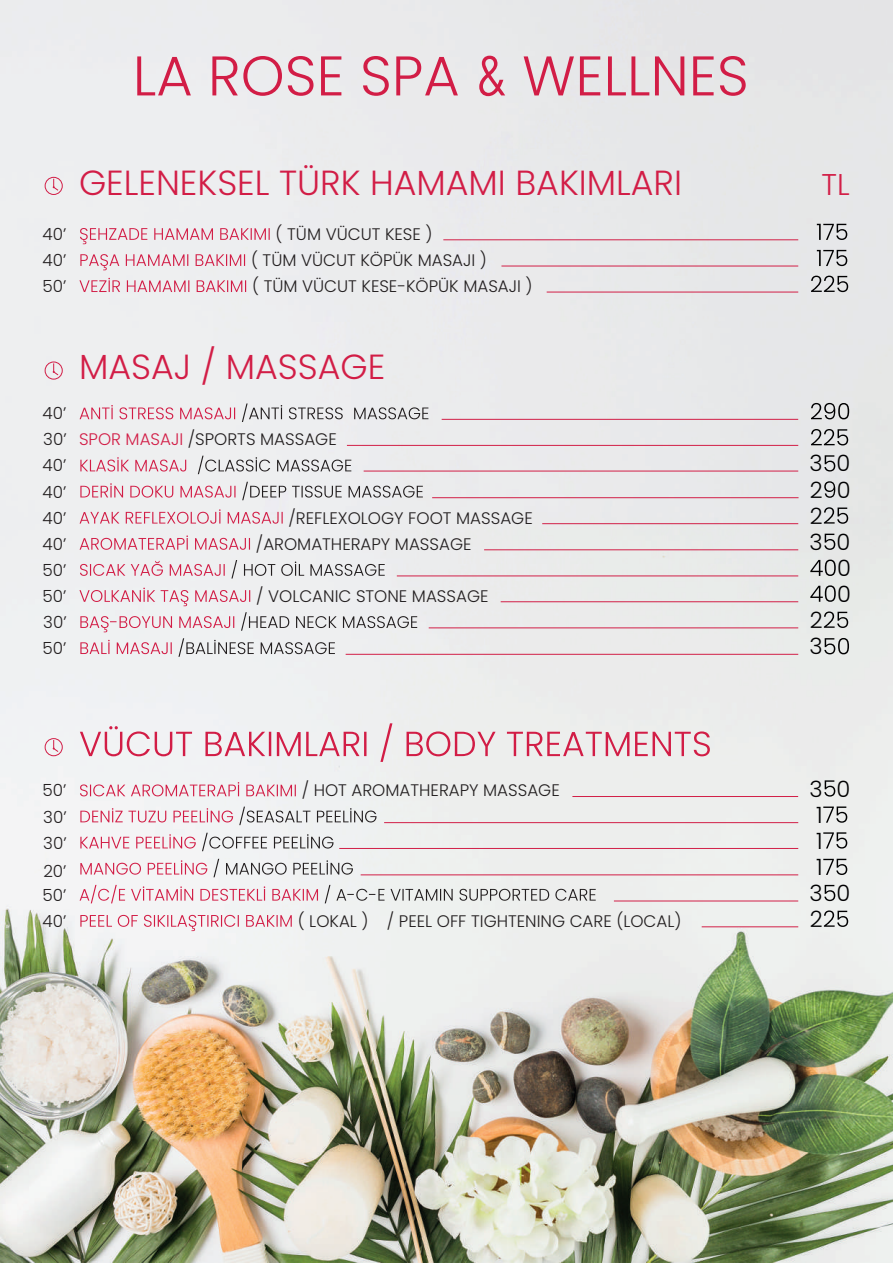
<style>
.page{position:relative;width:893px;height:1263px;background:#fff}
.page>*{position:absolute;margin:0;border:0;box-sizing:border-box;transform-origin:0 0}
.t1{font:300 55.8px "Poppins";color:#d21d46}
.t2{font:300 34.8px "Poppins";color:#d21d46}
.t3{font:300 30px "Poppins";color:#d21f47}
.t4{font:300 22.5px/26.1px "Poppins";color:#000001}
.t5{font:300 16.8px/26.1px "Poppins";color:#231f20}
.s1{font-family:"Akrobat";font-weight:400}
.s2{color:#d21d46}
</style>
<div class="page">
<img style="left:0;top:0;width:893px;height:1263px">
<div style="left:45px;top:177px;width:18px;height:18px;border:1px solid #d21d46;border-radius:50%"></div>
<svg style="left:53px;top:178px;width:6px;height:13px"></svg>
<div style="left:45px;top:362px;width:18px;height:17px;border:1px solid #d21d46;border-radius:50%"></div>
<svg style="left:53px;top:363px;width:6px;height:13px"></svg>
<div style="left:45px;top:738px;width:18px;height:18px;border:1px solid #d21d46;border-radius:50%"></div>
<svg style="left:53px;top:739px;width:6px;height:13px"></svg>
<svg style="left:80px;top:228px;width:190px;height:16px;background:#e7c4ce"></svg>
<svg style="left:80px;top:254px;width:165px;height:16px;background:#e7c4ce"></svg>
<svg style="left:79px;top:278px;width:167px;height:14px;background:#e7bfc9"></svg>
<svg style="left:80px;top:405px;width:155px;height:14px;background:#e7c3cc"></svg>
<svg style="left:242px;top:403px;width:186px;height:19px;background:#ccccce"></svg>
<svg style="left:80px;top:457px;width:106px;height:14px"></svg>
<svg style="left:198px;top:456px;width:153px;height:18px;background:#cbcbcd"></svg>
<svg style="left:80px;top:483px;width:156px;height:15px;background:#e8c4cd"></svg>
<svg style="left:242px;top:482px;width:181px;height:18px;background:#cacacc"></svg>
<svg style="left:80px;top:509px;width:203px;height:15px;background:#e8c6cf"></svg>
<svg style="left:80px;top:535px;width:170px;height:15px;background:#e7c3cc"></svg>
<svg style="left:80px;top:561px;width:145px;height:15px;background:#e8c6cf"></svg>
<svg style="left:231px;top:560px;width:154px;height:18px;background:#cececf"></svg>
<svg style="left:79px;top:588px;width:171px;height:18px;background:#e9cdd5"></svg>
<svg style="left:80px;top:616px;width:154px;height:16px"></svg>
<svg style="left:241px;top:612px;width:176px;height:19px;background:#cdcdcf"></svg>
<svg style="left:80px;top:640px;width:92px;height:14px"></svg>
<svg style="left:178px;top:638px;width:157px;height:19px"></svg>
<svg style="left:80px;top:723px;width:630px;height:39px"></svg>
<svg style="left:80px;top:782px;width:216px;height:14px"></svg>
<svg style="left:80px;top:808px;width:153px;height:14px"></svg>
<svg style="left:239px;top:807px;width:137px;height:18px"></svg>
<svg style="left:80px;top:834px;width:116px;height:14px"></svg>
<svg style="left:202px;top:833px;width:131px;height:18px"></svg>
<svg style="left:80px;top:860px;width:127px;height:15px"></svg>
<svg style="left:213px;top:859px;width:140px;height:18px"></svg>
<svg style="left:80px;top:885px;width:238px;height:18px"></svg>
<svg style="left:325px;top:885px;width:271px;height:18px;background:#cfd0cf"></svg>
<svg style="left:80px;top:915px;width:212px;height:16px"></svg>
<svg style="left:817px;top:224px;width:30px;height:16px"></svg>
<svg style="left:817px;top:250px;width:30px;height:16px"></svg>
<svg style="left:811px;top:276px;width:37px;height:16px"></svg>
<svg style="left:811px;top:403px;width:38px;height:16px"></svg>
<svg style="left:811px;top:429px;width:37px;height:16px"></svg>
<svg style="left:824px;top:455px;width:11px;height:16px"></svg>
<svg style="left:824px;top:481px;width:11px;height:17px"></svg>
<svg style="left:824px;top:507px;width:24px;height:17px"></svg>
<svg style="left:824px;top:534px;width:11px;height:16px"></svg>
<svg style="left:810px;top:560px;width:26px;height:16px"></svg>
<svg style="left:810px;top:585px;width:26px;height:17px"></svg>
<svg style="left:824px;top:611px;width:24px;height:17px"></svg>
<svg style="left:824px;top:638px;width:25px;height:16px"></svg>
<svg style="left:824px;top:780px;width:11px;height:17px"></svg>
<svg style="left:823px;top:806px;width:24px;height:17px"></svg>
<svg style="left:823px;top:832px;width:24px;height:16px"></svg>
<svg style="left:823px;top:859px;width:24px;height:16px"></svg>
<svg style="left:824px;top:885px;width:11px;height:16px"></svg>
<svg style="left:824px;top:910px;width:24px;height:17px"></svg>
<hr style="left:443px;top:239px;width:355px;height:1px;background:#d21f47">
<hr style="left:501px;top:266px;width:297px;height:1px;background:#d21f47">
<hr style="left:547px;top:292px;width:251px;height:1px;background:#d21f47">
<hr style="left:442px;top:419px;width:356px;height:1px;background:#d21f47">
<hr style="left:347px;top:445px;width:451px;height:1px;background:#d21f47">
<hr style="left:364px;top:471px;width:434px;height:1px;background:#d21f47">
<hr style="left:432px;top:497px;width:366px;height:1px;background:#d21f47">
<hr style="left:542px;top:523px;width:256px;height:1px;background:#d21f47">
<hr style="left:484px;top:549px;width:314px;height:1px;background:#d21f47">
<hr style="left:397px;top:576px;width:401px;height:1px;background:#d21f47">
<hr style="left:501px;top:601px;width:297px;height:1px;background:#d21f47">
<hr style="left:429px;top:627px;width:369px;height:1px;background:#d21f47">
<hr style="left:346px;top:654px;width:452px;height:1px;background:#d21f47">
<hr style="left:572px;top:796px;width:226px;height:1px;background:#d21f47">
<hr style="left:384px;top:822px;width:414px;height:1px;background:#d21f47">
<hr style="left:339px;top:848px;width:459px;height:1px;background:#d21f47">
<hr style="left:361px;top:874px;width:437px;height:1px;background:#d21f47">
<hr style="left:614px;top:901px;width:184px;height:1px;background:#d21f47">
<hr style="left:702px;top:926px;width:96px;height:1px;background:#d21f47">
<h1 class="t1" style="left:133px;top:44px;width:617px">LA ROSE SPA <span class="s1">&amp;</span> WELLNES</h1>
<p class="t5" style="left:43px;top:221px;width:25px;text-align:justify">40’ 40’ 50’</p>
<h2 class="t2" style="left:79px;top:162px;width:604px">GELENEKSEL TÜRK HAMAMI BAKIMLARI</h2>
<p class="t5" style="left:251px;top:221px;width:283px;text-indent:25px">( TÜM VÜCUT KESE )<br>( TÜM VÜCUT KÖPÜK MASAJI )<br>( TÜM VÜCUT KESE-KÖPÜK MASAJI )</p>
<p class="t5" style="left:43px;top:400px;width:26px;text-align:justify">40’ 30’ 40’</p>
<p class="t5" style="left:43px;top:479px;width:25px">40’</p>
<p class="t5" style="left:43px;top:505px;width:25px">40’</p>
<p class="t5" style="left:43px;top:531px;width:25px">40’</p>
<p class="t5" style="left:43px;top:557px;width:25px">50’<br>50’</p>
<p class="t5" style="left:43px;top:609px;width:25px">30’</p>
<p class="t5" style="left:43px;top:635px;width:25px">50’</p>
<h2 class="t2" style="left:79px;top:347px;width:308px">MASAJ / MASSAGE</h2>
<p class="t5" style="left:79px;top:426px;width:259px"><span class="s2">SPOR MASAJI</span> /SPORTS MASSAGE</p>
<p class="t5" style="left:256px;top:505px;width:278px;text-indent:33px">/REFLEXOLOGY FOOT MASSAGE /AROMATHERAPY MASSAGE</p>
<p class="t5" style="left:256px;top:583px;width:234px">/ VOLCANIC STONE MASSAGE</p>
<p class="t5" style="left:43px;top:777px;width:26px;line-height:26.7px;text-align:justify">50’ 30’ 30’ 20’</p>
<p class="t5" style="left:43px;top:882px;width:25px">50’<br>40’</p>
<p class="t5" style="left:302px;top:777px;width:259px">/ HOT AROMATHERAPY MASSAGE</p>
<p class="t5" style="left:298px;top:908px;width:385px">( LOKAL ) / PEEL OFF TIGHTENING CARE (LOCAL)</p>
<h3 class="t3" style="left:821px;top:167px;width:30px">TL</h3>
<h3 class="t4" style="left:810px;top:451px;width:42px">3 0</h3>
<h3 class="t4" style="left:810px;top:477px;width:42px">2 0</h3>
<h3 class="t4" style="left:810px;top:503px;width:14px">2</h3>
<h3 class="t4" style="left:810px;top:529px;width:42px">3 0</h3>
<h3 class="t4" style="left:837px;top:555px;width:15px">0</h3>
<h3 class="t4" style="left:837px;top:581px;width:15px">0</h3>
<h3 class="t4" style="left:810px;top:607px;width:14px">2</h3>
<h3 class="t4" style="left:810px;top:633px;width:15px">3</h3>
<h3 class="t4" style="left:810px;top:776px;width:42px">3 0<br>1<br>1<br>1<br>3 0<br>2</h3>
</div>
